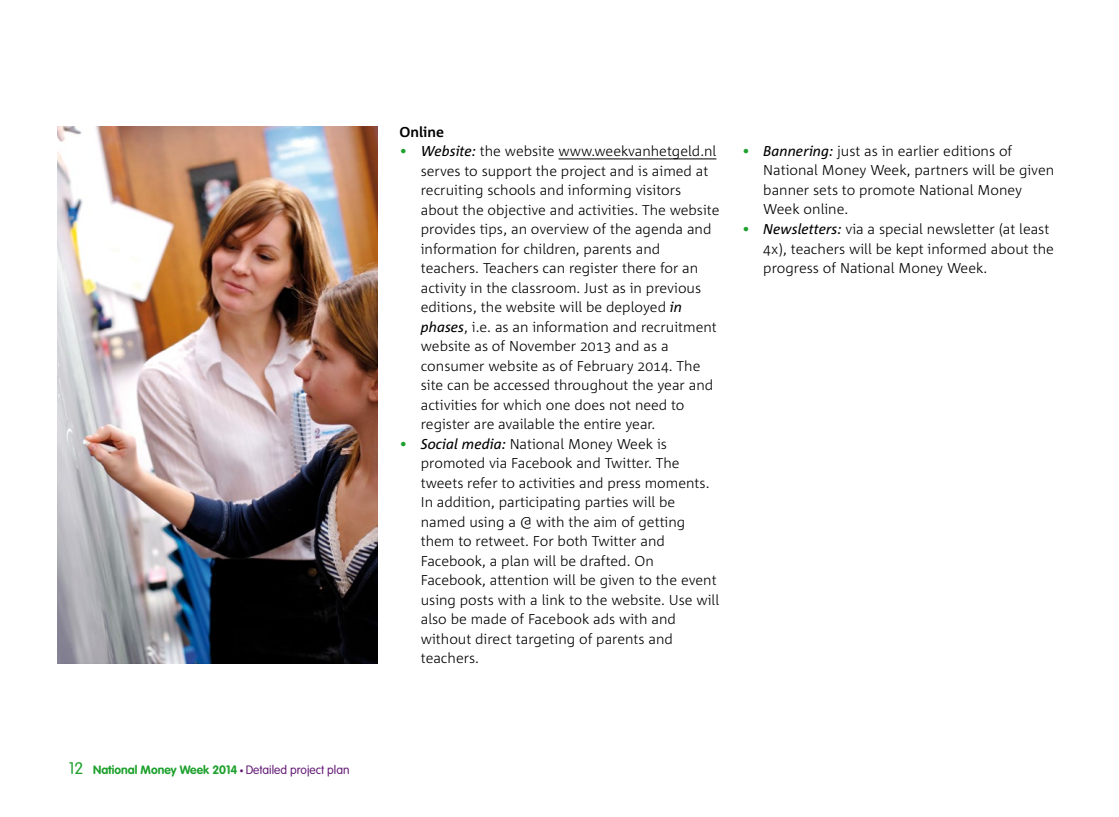
<style>
.page{position:relative;width:1119px;height:817px;background:#fff}
.page>*{position:absolute;margin:0;border:0;box-sizing:border-box;transform-origin:0 0}
.t1{font:300 14.25px/19.5px "Corpid";color:#000}
.t2{font:700 14.25px "Corpid";color:#000}
.t3{font:700 12px "VAG Rounded Std";color:#1fa12e}
.s1{font-weight:300;font-size:16.5px}
.s2{font-family:"Rijksoverheid Serif";font-weight:400;font-style:italic;color:#641c76}
.s3{font-weight:300;color:#641c76}
.s4{color:#1fa12e}
.s5{font-weight:400;font-style:italic}
</style>
<div class="page">
<hr style="left:558px;top:158px;width:158px;height:1px;background:#000">
<img style="left:57px;top:126px;width:320px;height:537px">
<p class="t3" style="left:69px;top:762px;width:282px"><span class="s1">12</span> National Money Week 2014 <span class="s2">•</span> <span class="s3">Detailed project plan</span></p>
<p class="t2" style="left:399px;top:124px;width:46px">Online</p>
<p class="t1" style="left:421px;top:141px;width:300px;text-indent:-21px"><span class="s4">•</span> <span class="s5">Website:</span> the website www.weekvanhetgeld.nl serves to support the project and is aimed at recruiting schools and informing visitors about the objective and activities. The website provides tips, an overview of the agenda and information for children, parents and teachers. Teachers can register there for an activity in the classroom. Just as in previous editions, the website will be deployed <span class="s5">in phases</span>, i.e. as an information and recruitment website as of November 2013 and as a consumer website as of February 2014. The site can be accessed throughout the year and activities for which one does not need to register are available the entire year.</p>
<p class="t1" style="left:421px;top:434px;width:300px;text-indent:-21px"><span class="s4">•</span> <span class="s5">Social media:</span> National Money Week is promoted via Facebook and Twitter. The tweets refer to activities and press moments.<br>In addition, participating parties will be named using a @ with the aim of getting them to retweet. For both Twitter and Facebook, a plan will be drafted. On Facebook, attention will be given to the event using posts with a link to the website. Use will also be made of Facebook ads with and without direct targeting of parents and teachers.</p>
<p class="t1" style="left:763px;top:141px;width:292px;text-indent:-21px"><span class="s4">•</span> <span class="s5">Bannering:</span> just as in earlier editions of National Money Week, partners will be given banner sets to promote National Money Week online.</p>
<p class="t1" style="left:763px;top:219px;width:292px;text-indent:-21px"><span class="s4">•</span> <span class="s5">Newsletters:</span> via a special newsletter (at least<br>4x), teachers will be kept informed about the progress of National Money Week.</p>
</div>
